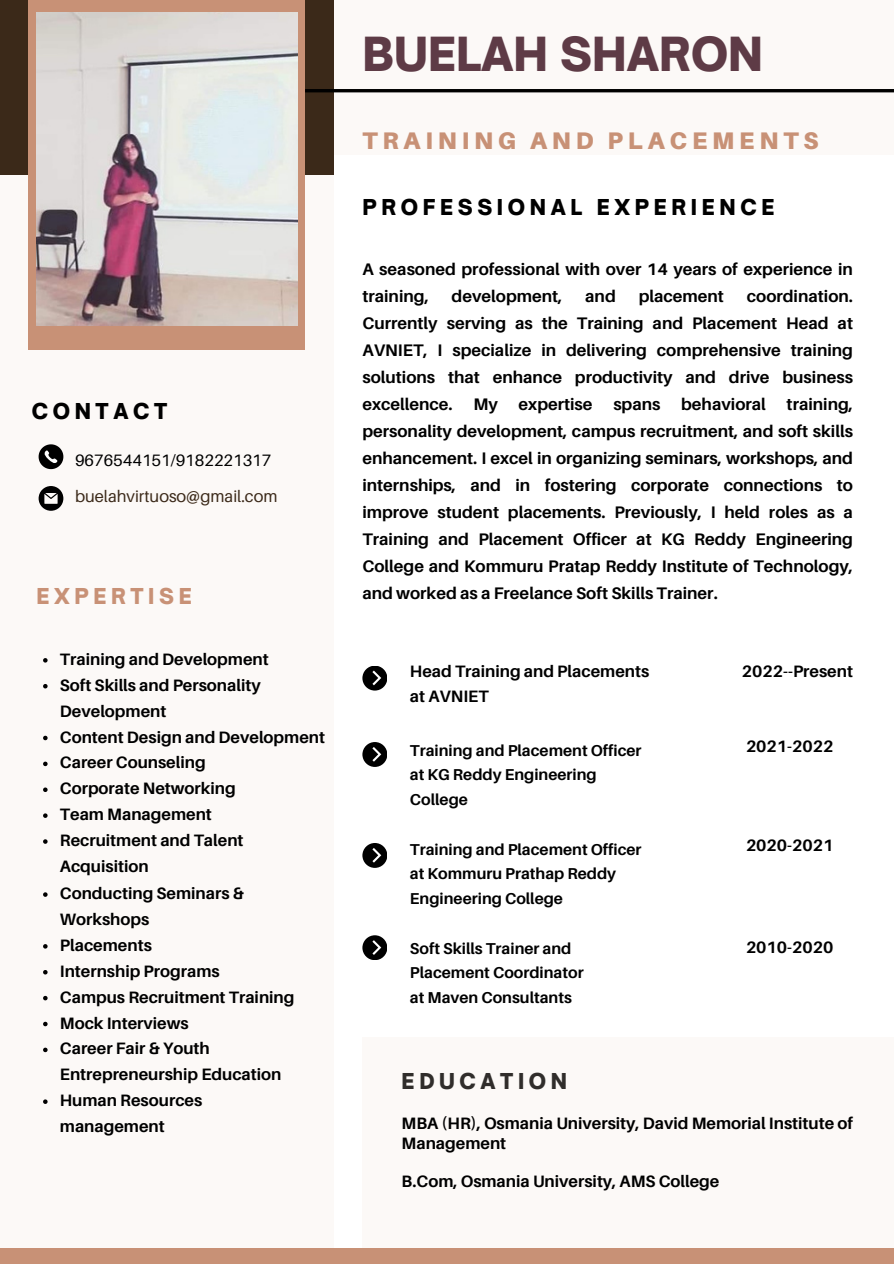
<style>
.page{position:relative;width:894px;height:1264px;background:#fff}
.page>*{position:absolute;margin:0;border:0;box-sizing:border-box;transform-origin:0 0}
.t1{font:900 45px "Open Sauce One";color:#5e3b46}
.t2{font:900 24px "Aileron";letter-spacing:.2em;color:#c89176}
.t3{font:900 21px "Open Sauce One";letter-spacing:.22em;color:#000}
.t4{font:900 21px "Open Sauce One";letter-spacing:.22em;color:#c89176}
.t5{font:700 16.65px/27px "Aileron";color:#000}
.t6{font:700 16.5px/25.8px "Aileron";color:#000}
.t7{font:16.5px "Aileron";color:#3b2919}
.t8{font:16.5px "Aileron";color:#000}
.t9{font:700 15.75px/24.8px "Aileron";color:#000}
</style>
<div class="page">
<div style="left:0;top:0;width:893px;height:154px;background:#fcf9f7"></div>
<div style="left:0;top:0;width:333px;height:175px;background:#3b2919"></div>
<div style="left:0;top:175px;width:333px;height:1088px;background:#fcf9f7"></div>
<div style="left:28px;top:0;width:277px;height:350px;background:#c89176"></div>
<hr style="left:305px;top:89px;width:588px;height:3px;background:#000">
<svg style="left:39px;top:444px;width:24px;height:25px"></svg>
<svg style="left:39px;top:486px;width:24px;height:25px"></svg>
<div style="left:362px;top:665px;width:25px;height:25px;background:#000;border-radius:50%"></div>
<svg style="left:372px;top:670px;width:9px;height:15px"></svg>
<div style="left:362px;top:742px;width:25px;height:25px;background:#000;border-radius:50%"></div>
<svg style="left:372px;top:747px;width:9px;height:14px"></svg>
<div style="left:362px;top:1036px;width:531px;height:212px;background:#fcf9f7"></div>
<div style="left:0;top:1248px;width:893px;height:15px;background:#c89176"></div>
<div style="left:362px;top:843px;width:25px;height:24px;background:#000;border-radius:50%"></div>
<svg style="left:372px;top:848px;width:9px;height:14px"></svg>
<div style="left:362px;top:935px;width:25px;height:25px;background:#000;border-radius:50%"></div>
<svg style="left:372px;top:940px;width:9px;height:14px"></svg>
<img style="left:36px;top:12px;width:261px;height:313px">
<svg style="left:43px;top:658px;width:5px;height:4px"></svg>
<svg style="left:43px;top:684px;width:5px;height:4px"></svg>
<svg style="left:43px;top:735px;width:5px;height:5px"></svg>
<svg style="left:43px;top:761px;width:5px;height:5px"></svg>
<svg style="left:43px;top:787px;width:5px;height:5px"></svg>
<svg style="left:43px;top:813px;width:5px;height:5px"></svg>
<svg style="left:43px;top:839px;width:5px;height:4px"></svg>
<svg style="left:43px;top:892px;width:5px;height:4px"></svg>
<svg style="left:43px;top:944px;width:5px;height:4px"></svg>
<svg style="left:43px;top:970px;width:5px;height:4px"></svg>
<svg style="left:43px;top:995px;width:5px;height:5px"></svg>
<svg style="left:43px;top:1021px;width:5px;height:5px"></svg>
<svg style="left:43px;top:1047px;width:5px;height:5px"></svg>
<svg style="left:43px;top:1099px;width:5px;height:4px"></svg>
<p class="t3" style="left:32px;top:397px;width:137px">CONTACT</p>
<p class="t8" style="left:75px;top:450px;width:198px">9676544151/9182221317</p>
<h3 class="t7" style="left:75px;top:486px;width:204px">buelahvirtuoso@gmail.com</h3>
<h4 class="t4" style="left:36px;top:583px;width:157px">EXPERTISE</h4>
<p class="t6" style="left:60px;top:646px;width:210px">Training and Development</p>
<p class="t6" style="left:60px;top:671px;width:202px">Soft Skills and Personality<br>Development</p>
<p class="t6" style="left:60px;top:723px;width:266px">Content Design and Development</p>
<p class="t6" style="left:60px;top:749px;width:147px">Career Counseling</p>
<p class="t6" style="left:60px;top:775px;width:177px">Corporate Networking</p>
<p class="t6" style="left:60px;top:801px;width:153px">Team Management</p>
<p class="t6" style="left:60px;top:827px;width:185px">Recruitment and Talent<br>Acquisition</p>
<p class="t6" style="left:60px;top:880px;width:185px">Conducting Seminars &amp;<br>Workshops</p>
<p class="t6" style="left:60px;top:931px;width:93px">Placements</p>
<p class="t6" style="left:60px;top:957px;width:161px">Internship Programs</p>
<p class="t6" style="left:60px;top:983px;width:236px">Campus Recruitment Training</p>
<p class="t6" style="left:60px;top:1009px;width:130px">Mock Interviews</p>
<p class="t6" style="left:60px;top:1035px;width:223px">Career Fair &amp; Youth<br>Entrepreneurship Education</p>
<h3 class="t6" style="left:60px;top:1087px;width:144px">Human Resources management</h3>
<p class="t1" style="left:362px;top:26px;width:402px">BUELAH SHARON</p>
<p class="t2" style="left:362px;top:126px;width:457px">TRAINING AND PLACEMENTS</p>
<h4 class="t3" style="left:362px;top:194px;width:413px">PROFESSIONAL EXPERIENCE</h4>
<h4 class="t5" style="left:362px;top:255px;width:492px">A seasoned professional with over 14 years of experience in training,</h4>
<h4 class="t5" style="left:362px;top:282px;width:492px;text-align:justify;text-indent:384px">coordination.<br>Currently serving as the Training and Placement Head at AVNIET, I specialize in delivering comprehensive training solutions that enhance productivity and drive business excellence. My expertise spans behavioral training, personality development, campus recruitment, and soft skills enhancement. I excel in organizing seminars, workshops, and internships, and in fostering corporate connections to improve student placements. Previously, I held roles as a Training and Placement Officer at KG Reddy Engineering College and Kommuru Pratap Reddy Institute of Technology, and worked as a Freelance Soft Skills Trainer.</h4>
<h4 class="t5" style="left:451px;top:282px;width:112px">development,</h4>
<h4 class="t5" style="left:585px;top:282px;width:32px">and</h4>
<h4 class="t5" style="left:638px;top:282px;width:87px">placement</h4>
<p class="t6" style="left:410px;top:657px;width:241px">Head Training and Placements at AVNIET</p>
<h4 class="t6" style="left:741px;top:657px;width:112px">2022--Present</h4>
<p class="t6" style="left:745px;top:733px;width:89px">2021-2022</p>
<h2 class="t9" style="left:410px;top:737px;width:233px">Training and Placement Officer at KG Reddy Engineering<br>College</h2>
<p class="t9" style="left:410px;top:836px;width:233px">Training and Placement Officer at Kommuru Prathap Reddy<br>Engineering College</p>
<h3 class="t9" style="left:410px;top:935px;width:175px">Soft Skills Trainer and<br>Placement Coordinator at Maven Consultants</h3>
<h4 class="t6" style="left:745px;top:832px;width:89px">2020-2021</h4>
<h4 class="t6" style="left:745px;top:933px;width:89px">2010-2020</h4>
<h1 class="t3" style="left:401px;top:1067px;width:167px">EDUCATION</h1>
<h4 class="t6" style="left:401px;top:1113px;width:453px;line-height:19.2px">MBA (HR), Osmania University, David Memorial Institute of<br>Management</h4>
<h4 class="t6" style="left:401px;top:1167px;width:319px">B.Com, Osmania University, AMS College</h4>
</div>
